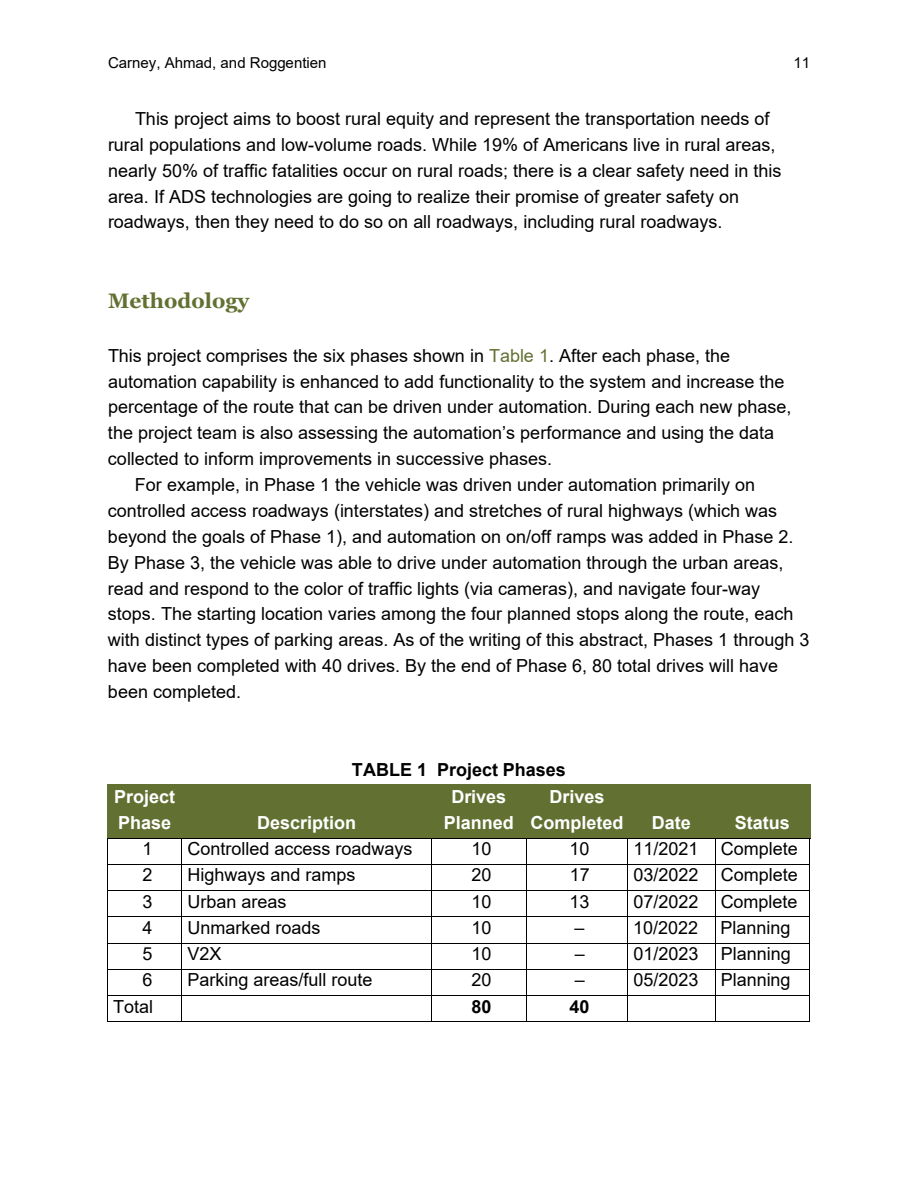
<style>
.page{position:relative;width:918px;height:1188px;background:#fff}
.page>*{position:absolute;margin:0;border:0;box-sizing:border-box;transform-origin:0 0}
.t1{font:700 21px "Georgia";color:#627132}
.t2{font:18px/25.8px "Arial";color:#000}
.t3{font:700 18px/25.8px "Arial";color:#fff;text-align:center}
.t4{font:700 18px "Arial";color:#000}
.t5{font:15px "Arial";color:#000}
.s1{color:#627132}
</style>
<div class="page">
<div style="left:108px;top:786px;width:73px;height:26px;background:#627132"></div>
<div style="left:108px;top:812px;width:73px;height:26px;background:#627132"></div>
<div style="left:183px;top:786px;width:248px;height:52px;background:#627132"></div>
<div style="left:432px;top:786px;width:93px;height:26px;background:#627132"></div>
<div style="left:432px;top:812px;width:93px;height:26px;background:#627132"></div>
<div style="left:527px;top:786px;width:100px;height:26px;background:#627132"></div>
<div style="left:527px;top:812px;width:100px;height:26px;background:#627132"></div>
<div style="left:628px;top:786px;width:86px;height:52px;background:#627132"></div>
<div style="left:716px;top:786px;width:93px;height:52px;background:#627132"></div>
<hr style="left:107px;top:785px;width:74px;height:1px;background:#627132">
<hr style="left:181px;top:785px;width:250px;height:1px;background:#627132">
<hr style="left:431px;top:785px;width:94px;height:1px;background:#627132">
<hr style="left:525px;top:785px;width:102px;height:1px;background:#627132">
<hr style="left:627px;top:785px;width:87px;height:1px;background:#627132">
<hr style="left:714px;top:785px;width:95px;height:1px;background:#627132">
<hr style="left:107px;top:786px;width:1px;height:52px;background:#627132">
<hr style="left:181px;top:786px;width:2px;height:52px;background:#627132">
<hr style="left:431px;top:786px;width:1px;height:52px;background:#627132">
<hr style="left:525px;top:786px;width:2px;height:52px;background:#627132">
<hr style="left:627px;top:786px;width:1px;height:52px;background:#627132">
<hr style="left:714px;top:786px;width:2px;height:52px;background:#627132">
<hr style="left:809px;top:786px;width:1px;height:52px;background:#627132">
<hr style="left:107px;top:838px;width:703px;height:1px;background:#000">
<hr style="left:107px;top:864px;width:703px;height:1px;background:#000">
<hr style="left:107px;top:890px;width:703px;height:1px;background:#000">
<hr style="left:107px;top:917px;width:703px;height:1px;background:#000">
<hr style="left:107px;top:943px;width:703px;height:1px;background:#000">
<hr style="left:107px;top:969px;width:703px;height:1px;background:#000">
<hr style="left:107px;top:995px;width:703px;height:1px;background:#000">
<svg style="left:107px;top:839px;width:1px;height:183px"></svg>
<hr style="left:107px;top:1022px;width:75px;height:1px;background:#000">
<hr style="left:182px;top:1022px;width:249px;height:1px;background:#000">
<svg style="left:431px;top:839px;width:1px;height:183px"></svg>
<hr style="left:432px;top:1022px;width:94px;height:1px;background:#000">
<svg style="left:526px;top:839px;width:1px;height:183px"></svg>
<hr style="left:526px;top:1022px;width:102px;height:1px;background:#000">
<hr style="left:628px;top:1022px;width:87px;height:1px;background:#000">
<svg style="left:715px;top:839px;width:1px;height:183px"></svg>
<hr style="left:715px;top:1022px;width:94px;height:1px;background:#000">
<svg style="left:809px;top:839px;width:1px;height:183px"></svg>
<p class="t5" style="left:108px;top:53px;width:220px">Carney, Ahmad, and Roggentien</p>
<p class="t5" style="left:793px;top:53px;width:18px">11</p>
<p class="t2" style="left:108px;top:106px;width:675px;text-indent:27px">This project aims to boost rural equity and represent the transportation needs of rural populations and low-volume roads. While 19% of Americans live in rural areas, nearly 50% of traffic fatalities occur on rural roads; there is a clear safety need in this area. If ADS technologies are going to realize their promise of greater safety on roadways, then they need to do so on all roadways, including rural roadways.</p>
<p class="t1" style="left:108px;top:288px;width:143px">Methodology</p>
<p class="t2" style="left:108px;top:342px;width:624px">This project comprises the six phases shown in <span class="s1">Table 1</span>. After each phase, the</p>
<p class="t2" style="left:108px;top:368px;width:678px">automation capability is enhanced to add functionality to the system and increase the</p>
<p class="t2" style="left:108px;top:394px;width:685px">percentage of the route that can be driven under automation. During each new phase,</p>
<p class="t2" style="left:108px;top:420px;width:668px">the project team is also assessing the automation’s performance and using the data</p>
<p class="t2" style="left:108px;top:446px;width:446px">collected to inform improvements in successive phases.</p>
<p class="t2" style="left:135px;top:472px;width:622px">For example, in Phase 1 the vehicle was driven under automation primarily on</p>
<p class="t2" style="left:108px;top:498px;width:671px">controlled access roadways (interstates) and stretches of rural highways (which was</p>
<p class="t2" style="left:108px;top:524px;width:687px">beyond the goals of Phase 1), and automation on on/off ramps was added in Phase 2.</p>
<p class="t2" style="left:108px;top:549px;width:677px">By Phase 3, the vehicle was able to drive under automation through the urban areas,</p>
<p class="t2" style="left:108px;top:575px;width:654px">read and respond to the color of traffic lights (via cameras), and navigate four-way</p>
<p class="t2" style="left:108px;top:601px;width:687px">stops. The starting location varies among the four planned stops along the route, each</p>
<p class="t2" style="left:108px;top:627px;width:703px">with distinct types of parking areas. As of the writing of this abstract, Phases 1 through 3</p>
<p class="t2" style="left:108px;top:653px;width:672px">have been completed with 40 drives. By the end of Phase 6, 80 total drives will have</p>
<p class="t2" style="left:108px;top:679px;width:135px">been completed.</p>
<p class="t3" style="left:114px;top:784px;width:63px;text-align:left">Project<br>Phase</p>
<p class="t4" style="left:352px;top:757px;width:215px">TABLE 1 Project Phases</p>
<p class="t3" style="left:257px;top:810px;width:100px">Description</p>
<p class="t3" style="left:444px;top:784px;width:72px">Drives<br>Planned</p>
<p class="t3" style="left:530px;top:784px;width:94px">Drives<br>Completed</p>
<p class="t3" style="left:652px;top:810px;width:40px">Date</p>
<p class="t3" style="left:735px;top:810px;width:56px">Status</p>
<p class="t2" style="left:142px;top:836px;width:12px">1</p>
<p class="t2" style="left:187px;top:836px;width:226px">Controlled access roadways</p>
<p class="t2" style="left:472px;top:836px;width:22px">10</p>
<p class="t2" style="left:570px;top:836px;width:22px">10</p>
<p class="t2" style="left:633px;top:836px;width:166px">11/2021 Complete</p>
<p class="t2" style="left:142px;top:862px;width:12px">2</p>
<p class="t2" style="left:187px;top:862px;width:170px">Highways and ramps</p>
<p class="t2" style="left:472px;top:862px;width:22px">20</p>
<p class="t2" style="left:570px;top:862px;width:22px">17</p>
<p class="t2" style="left:633px;top:862px;width:166px">03/2022 Complete</p>
<p class="t2" style="left:142px;top:888px;width:12px">3</p>
<p class="t2" style="left:187px;top:888px;width:101px">Urban areas</p>
<p class="t2" style="left:472px;top:888px;width:22px">10</p>
<p class="t2" style="left:570px;top:888px;width:22px">13</p>
<p class="t2" style="left:633px;top:888px;width:166px">07/2022 Complete</p>
<p class="t2" style="left:142px;top:915px;width:12px">4</p>
<p class="t2" style="left:187px;top:915px;width:134px">Unmarked roads</p>
<p class="t2" style="left:472px;top:915px;width:22px">10</p>
<p class="t2" style="left:575px;top:915px;width:12px">–</p>
<p class="t2" style="left:633px;top:915px;width:159px">10/2022 Planning</p>
<p class="t2" style="left:142px;top:941px;width:12px">5</p>
<p class="t2" style="left:187px;top:941px;width:36px">V2X</p>
<p class="t2" style="left:472px;top:941px;width:22px">10</p>
<p class="t2" style="left:575px;top:941px;width:12px">–</p>
<p class="t2" style="left:633px;top:941px;width:159px">01/2023 Planning</p>
<p class="t2" style="left:142px;top:967px;width:12px">6</p>
<p class="t2" style="left:187px;top:967px;width:187px">Parking areas/full route</p>
<p class="t2" style="left:472px;top:967px;width:22px">20</p>
<p class="t2" style="left:575px;top:967px;width:12px">–</p>
<p class="t2" style="left:633px;top:967px;width:159px">05/2023 Planning</p>
<p class="t2" style="left:113px;top:993px;width:42px">Total</p>
<p class="t4" style="left:472px;top:994px;width:21px">80</p>
<p class="t4" style="left:570px;top:994px;width:21px">40</p>
</div>
